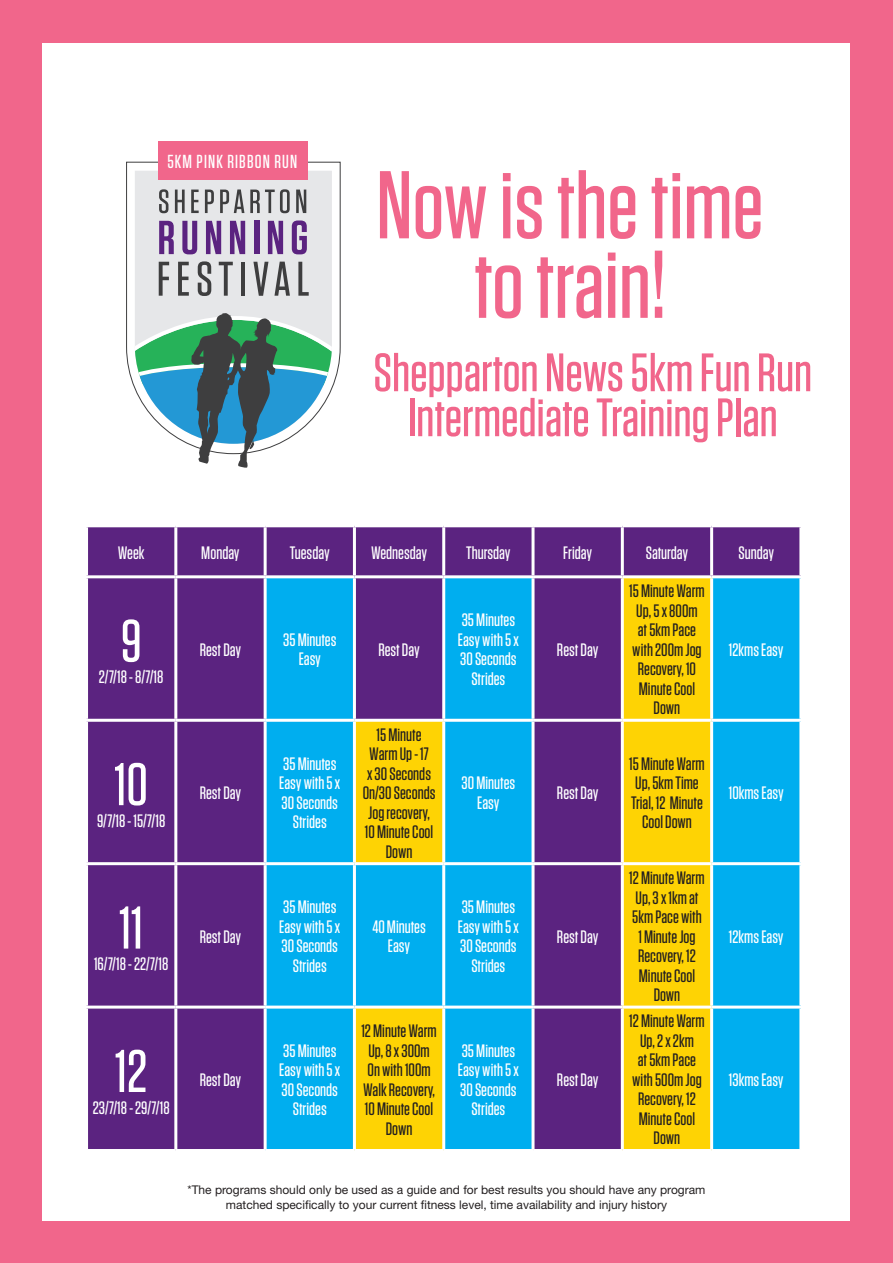
<style>
.page{position:relative;width:893px;height:1263px;background:#f1668b}
.page>*{position:absolute;margin:0;border:0;box-sizing:border-box;transform-origin:0 0}
.t1{font:500 96px/79.5px "Tungsten";color:#f1668b;text-align:center}
.t2{font:500 60px "Tungsten";color:#fff}
.t3{font:500 54px/45px "Tungsten";color:#f1668b;text-align:center}
.t4{font:500 18.9px "Tungsten";letter-spacing:.06em;color:#fff}
.t5{font:500 18px/19.5px "Tungsten";color:#fff;text-align:center}
.t6{font:500 18px/19.5px "Tungsten";color:#231f20;text-align:center}
.t7{font:12px/14.4px "Helvetica Neue LT";color:#231f20;text-align:center}
</style>
<div class="page">
<div style="left:43px;top:43px;width:807px;height:1177px;background:#fff"></div>
<div style="left:88px;top:527px;width:711px;height:622px;background:#5b2380"></div>
<div style="left:267px;top:578px;width:532px;height:571px;background:#00aeef"></div>
<svg style="left:356px;top:578px;width:354px;height:571px;background:#7b9075"></svg>
<hr style="left:174px;top:527px;width:3px;height:48px;background:#fff">
<hr style="left:264px;top:527px;width:3px;height:48px;background:#fff">
<hr style="left:353px;top:527px;width:3px;height:48px;background:#fff">
<hr style="left:442px;top:527px;width:3px;height:48px;background:#fff">
<hr style="left:531px;top:527px;width:3px;height:48px;background:#fff">
<hr style="left:621px;top:527px;width:3px;height:48px;background:#fff">
<hr style="left:710px;top:527px;width:3px;height:48px;background:#fff">
<hr style="left:85px;top:575px;width:91px;height:3px;background:#fff">
<hr style="left:176px;top:575px;width:89px;height:3px;background:#fff">
<hr style="left:174px;top:578px;width:3px;height:141px;background:#fff">
<hr style="left:265px;top:575px;width:89px;height:3px;background:#fff">
<hr style="left:264px;top:578px;width:3px;height:141px;background:#fff">
<hr style="left:354px;top:575px;width:90px;height:3px;background:#fff">
<hr style="left:353px;top:578px;width:3px;height:141px;background:#fff">
<hr style="left:444px;top:575px;width:89px;height:3px;background:#fff">
<hr style="left:442px;top:578px;width:3px;height:141px;background:#fff">
<hr style="left:533px;top:575px;width:89px;height:3px;background:#fff">
<hr style="left:531px;top:578px;width:3px;height:141px;background:#fff">
<hr style="left:622px;top:575px;width:90px;height:3px;background:#fff">
<hr style="left:621px;top:578px;width:3px;height:141px;background:#fff">
<hr style="left:712px;top:575px;width:90px;height:3px;background:#fff">
<hr style="left:710px;top:578px;width:3px;height:141px;background:#fff">
<hr style="left:85px;top:719px;width:91px;height:3px;background:#fff">
<hr style="left:176px;top:719px;width:89px;height:3px;background:#fff">
<hr style="left:174px;top:722px;width:3px;height:140px;background:#fff">
<hr style="left:265px;top:719px;width:89px;height:3px;background:#fff">
<hr style="left:264px;top:722px;width:3px;height:140px;background:#fff">
<hr style="left:354px;top:719px;width:90px;height:3px;background:#fff">
<hr style="left:353px;top:722px;width:3px;height:140px;background:#fff">
<hr style="left:444px;top:719px;width:89px;height:3px;background:#fff">
<hr style="left:442px;top:722px;width:3px;height:140px;background:#fff">
<hr style="left:533px;top:719px;width:89px;height:3px;background:#fff">
<hr style="left:531px;top:722px;width:3px;height:140px;background:#fff">
<hr style="left:622px;top:719px;width:90px;height:3px;background:#fff">
<hr style="left:621px;top:722px;width:3px;height:140px;background:#fff">
<hr style="left:712px;top:719px;width:90px;height:3px;background:#fff">
<hr style="left:710px;top:722px;width:3px;height:140px;background:#fff">
<hr style="left:85px;top:862px;width:91px;height:3px;background:#fff">
<hr style="left:176px;top:862px;width:89px;height:3px;background:#fff">
<hr style="left:174px;top:865px;width:3px;height:140px;background:#fff">
<hr style="left:265px;top:862px;width:89px;height:3px;background:#fff">
<hr style="left:264px;top:865px;width:3px;height:140px;background:#fff">
<hr style="left:354px;top:862px;width:90px;height:3px;background:#fff">
<hr style="left:353px;top:865px;width:3px;height:140px;background:#fff">
<hr style="left:444px;top:862px;width:89px;height:3px;background:#fff">
<hr style="left:442px;top:865px;width:3px;height:140px;background:#fff">
<hr style="left:533px;top:862px;width:89px;height:3px;background:#fff">
<hr style="left:531px;top:865px;width:3px;height:140px;background:#fff">
<hr style="left:622px;top:862px;width:90px;height:3px;background:#fff">
<hr style="left:621px;top:865px;width:3px;height:140px;background:#fff">
<hr style="left:712px;top:862px;width:90px;height:3px;background:#fff">
<hr style="left:710px;top:865px;width:3px;height:140px;background:#fff">
<hr style="left:85px;top:1005px;width:91px;height:3px;background:#fff">
<hr style="left:176px;top:1005px;width:89px;height:3px;background:#fff">
<hr style="left:174px;top:1008px;width:3px;height:141px;background:#fff">
<hr style="left:265px;top:1005px;width:89px;height:3px;background:#fff">
<hr style="left:264px;top:1008px;width:3px;height:141px;background:#fff">
<hr style="left:354px;top:1005px;width:90px;height:3px;background:#fff">
<hr style="left:353px;top:1008px;width:3px;height:141px;background:#fff">
<hr style="left:444px;top:1005px;width:89px;height:3px;background:#fff">
<hr style="left:442px;top:1008px;width:3px;height:141px;background:#fff">
<hr style="left:533px;top:1005px;width:89px;height:3px;background:#fff">
<hr style="left:531px;top:1008px;width:3px;height:141px;background:#fff">
<hr style="left:622px;top:1005px;width:90px;height:3px;background:#fff">
<hr style="left:621px;top:1008px;width:3px;height:141px;background:#fff">
<hr style="left:712px;top:1005px;width:90px;height:3px;background:#fff">
<hr style="left:710px;top:1008px;width:3px;height:141px;background:#fff">
<svg style="left:126px;top:161px;width:215px;height:229px;background:#ccc8d1"></svg>
<svg style="left:135px;top:313px;width:197px;height:155px"></svg>
<div style="left:158px;top:141px;width:150px;height:39px;background:#f1668b"></div>
<p class="t4" style="left:167px;top:152px;width:131px">5KM PINK RIBBON RUN</p>
<h1 class="t1" style="left:376px;top:166px;width:389px">Now is the time to train!</h1>
<h3 class="t3" style="left:373px;top:351px;width:440px">Shepparton News 5km Fun Run<br>Intermediate Training Plan</h3>
<p class="t5" style="left:118px;top:543px;width:28px">Week</p>
<p class="t5" style="left:201px;top:543px;width:40px">Monday</p>
<p class="t5" style="left:290px;top:543px;width:41px">Tuesday</p>
<p class="t5" style="left:371px;top:543px;width:58px">Wednesday</p>
<p class="t5" style="left:466px;top:543px;width:46px">Thursday</p>
<p class="t5" style="left:563px;top:543px;width:30px">Friday</p>
<p class="t5" style="left:646px;top:543px;width:44px">Saturday</p>
<p class="t5" style="left:738px;top:543px;width:37px">Sunday</p>
<h2 class="t2" style="left:121px;top:610px;width:22px">9</h2>
<p class="t5" style="left:99px;top:668px;width:66px">2/7/18 - 8/7/18</p>
<h2 class="t2" style="left:115px;top:753px;width:35px">10</h2>
<p class="t5" style="left:97px;top:811px;width:70px">9/7/18 - 15/7/18</p>
<h2 class="t2" style="left:119px;top:896px;width:25px">11</h2>
<p class="t5" style="left:94px;top:954px;width:76px">16/7/18 - 22/7/18</p>
<h2 class="t2" style="left:115px;top:1040px;width:34px">12</h2>
<p class="t5" style="left:93px;top:1098px;width:78px">23/7/18 - 29/7/18</p>
<p class="t5" style="left:200px;top:640px;width:43px">Rest Day</p>
<p class="t5" style="left:283px;top:630px;width:55px">35 Minutes<br>Easy</p>
<p class="t5" style="left:378px;top:640px;width:43px">Rest Day</p>
<p class="t5" style="left:200px;top:783px;width:43px">Rest Day</p>
<p class="t5" style="left:200px;top:927px;width:43px">Rest Day</p>
<p class="t5" style="left:200px;top:1070px;width:43px">Rest Day</p>
<p class="t5" style="left:279px;top:754px;width:62px">35 Minutes<br>Easy with 5 x<br>30 Seconds<br>Strides</p>
<p class="t5" style="left:279px;top:897px;width:62px">35 Minutes<br>Easy with 5 x<br>30 Seconds<br>Strides</p>
<p class="t5" style="left:279px;top:1041px;width:62px">35 Minutes<br>Easy with 5 x<br>30 Seconds<br>Strides</p>
<p class="t6" style="left:363px;top:725px;width:74px">15 Minute<br>Warm Up - 17<br>x 30 Seconds<br>On/30 Seconds<br>Jog recovery,<br>10 Minute Cool<br>Down</p>
<p class="t5" style="left:372px;top:917px;width:55px">40 Minutes<br>Easy</p>
<p class="t6" style="left:361px;top:1021px;width:77px">12 Minute Warm<br>Up, 8 x 300m<br>On with 100m<br>Walk Recovery,<br>10 Minute Cool<br>Down</p>
<p class="t5" style="left:458px;top:611px;width:62px">35 Minutes<br>Easy with 5 x<br>30 Seconds<br>Strides</p>
<p class="t5" style="left:557px;top:640px;width:43px">Rest Day</p>
<p class="t5" style="left:462px;top:774px;width:55px">30 Minutes<br>Easy</p>
<p class="t5" style="left:557px;top:783px;width:43px">Rest Day</p>
<p class="t5" style="left:458px;top:897px;width:62px">35 Minutes<br>Easy with 5 x<br>30 Seconds<br>Strides</p>
<p class="t5" style="left:458px;top:1041px;width:62px">35 Minutes<br>Easy with 5 x<br>30 Seconds<br>Strides</p>
<p class="t5" style="left:557px;top:927px;width:43px">Rest Day</p>
<p class="t5" style="left:557px;top:1070px;width:43px">Rest Day</p>
<p class="t6" style="left:629px;top:581px;width:77px">15 Minute Warm<br>Up, 5 x 800m<br>at 5km Pace with 200m Jog<br>Recovery, 10<br>Minute Cool<br>Down</p>
<p class="t6" style="left:629px;top:754px;width:77px">15 Minute Warm<br>Up, 5km Time<br>Trial, 12 Minute<br>Cool Down</p>
<p class="t6" style="left:629px;top:868px;width:77px">12 Minute Warm<br>Up, 3 x 1km at<br>5km Pace with<br>1 Minute Jog<br>Recovery, 12<br>Minute Cool<br>Down</p>
<p class="t6" style="left:629px;top:1012px;width:77px">12 Minute Warm<br>Up, 2 x 2km<br>at 5km Pace with 500m Jog<br>Recovery, 12<br>Minute Cool<br>Down</p>
<p class="t7" style="left:187px;top:1183px;width:519px">*The programs should only be used as a guide and for best results you should have any program matched specifically to your current fitness level, time availability and injury history</p>
<p class="t5" style="left:729px;top:640px;width:56px">12kms Easy</p>
<p class="t5" style="left:729px;top:783px;width:56px">10kms Easy</p>
<p class="t5" style="left:729px;top:927px;width:56px">12kms Easy</p>
<p class="t5" style="left:729px;top:1070px;width:56px">13kms Easy</p>
</div>
